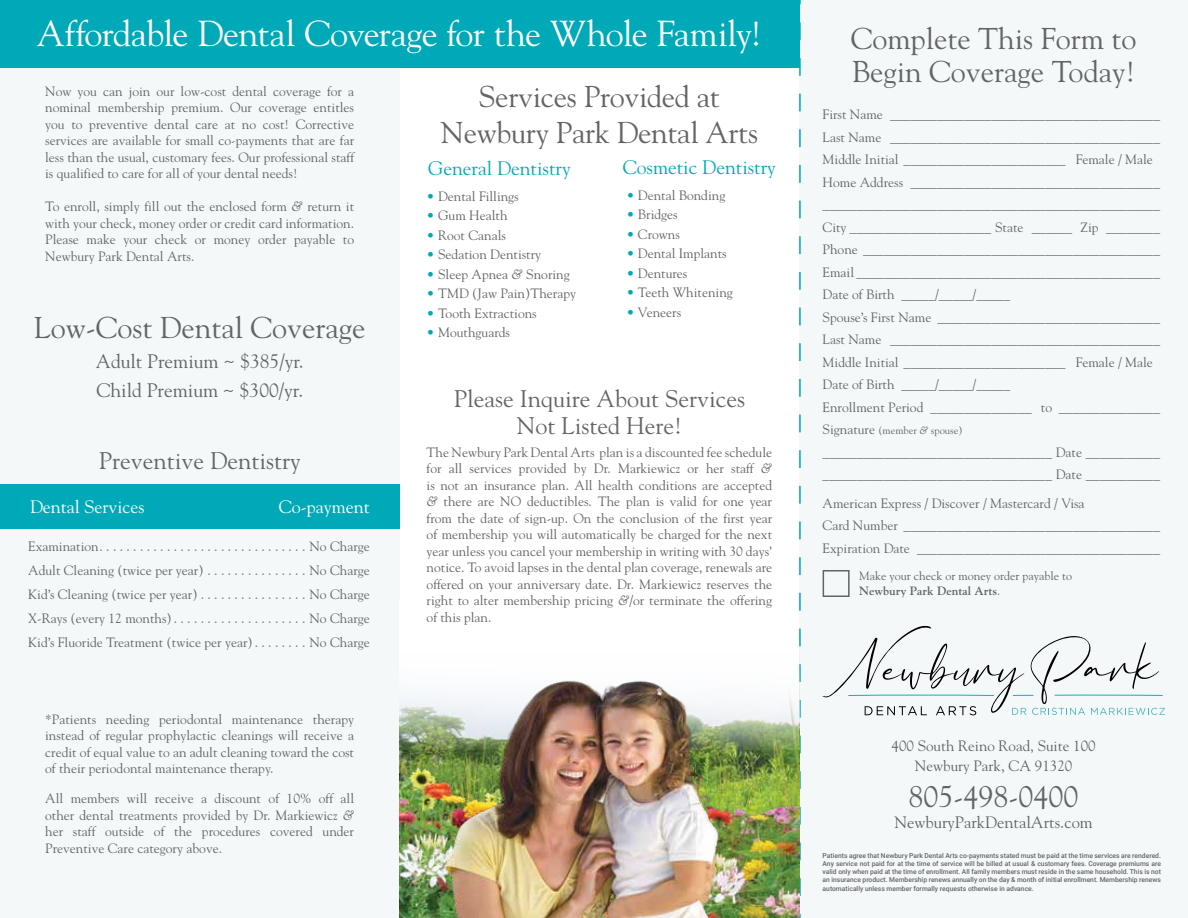
<style>
.page{position:relative;width:1188px;height:918px;background:#fff}
.page>*{position:absolute;margin:0;border:0;box-sizing:border-box;transform-origin:0 0}
.t1{font:36px "Goudy Std";letter-spacing:-.02em;color:#fff}
.t2{font:30px/33px "Goudy Std";color:#636466}
.t3{font:24px/27px "Goudy Std";color:#636466;text-align:center}
.t4{font:19.5px/30px "Goudy Std";color:#636466}
.t5{font:19.5px "Goudy Std";color:#00a9b7}
.t6{font:18px "Goudy Std";color:#fff}
.t7{font:16.5px "Goudy Std";color:#636466}
.t8{font:15px/19.8px "Goudy Std";color:#636466;text-align:center}
.t9{font:13.5px/16.5px "Goudy Std";color:#636466;text-align:justify}
.t10{font:12px/14.4px "Goudy Std";color:#636466}
.t11{font:10.5px "Goudy Std";color:#636466}
.t12{font:500 6.75px/8.1px "Roboto";color:#636466;text-align:justify}
.s1{font-style:italic}
.s2{color:#00a9b7}
.s3{font-size:13.5px}
.s4{font-weight:700}
</style>
<div class="page">
<div style="left:799px;top:0;width:389px;height:918px;background:#f5f8f9"></div>
<div style="left:0;top:0;width:400px;height:918px;background:#f5f8f9"></div>
<div style="left:823px;top:570px;width:27px;height:27px;border:2px solid #636466"></div>
<div style="left:0;top:484px;width:400px;height:45px;background:#00a9b7"></div>
<svg style="left:799px;top:0;width:2px;height:918px"></svg>
<img style="left:400px;top:750px;width:399px;height:168px">
<img style="left:428px;top:680px;width:332px;height:238px">
<div style="left:0;top:0;width:799px;height:68px;background:#00a9b7"></div>
<svg style="left:822px;top:626px;width:343px;height:89px"></svg>
<h1 class="t1" style="left:37px;top:12px;width:727px">Affordable Dental Coverage for the Whole Family!</h1>
<p class="t9" style="left:45px;top:83px;width:310px">Now you can join our low-cost dental coverage for a nominal membership premium. Our coverage entitles you to preventive dental care at no cost! Corrective services are available for small co-payments that are far less than the usual, customary fees. Our professional staff is qualified to care for all of your dental needs!</p>
<p class="t9" style="left:45px;top:198px;width:310px">To enroll, simply fill out the enclosed form <span class="s1">&amp;</span> return it with your check, money order or credit card information.<br>Please make your check or money order payable to Newbury Park Dental Arts.</p>
<h2 class="t2" style="left:34px;top:310px;width:333px">Low-Cost Dental Coverage</h2>
<h3 class="t4" style="left:96px;top:346px;width:209px">Adult Premium ~ $385/yr.<br>Child Premium ~ $300/yr.</h3>
<h3 class="t3" style="left:99px;top:447px;width:203px">Preventive Dentistry</h3>
<h3 class="t6" style="left:30px;top:496px;width:116px">Dental Services</h3>
<h3 class="t6" style="left:279px;top:496px;width:92px">Co-payment</h3>
<p class="t9" style="left:28px;top:538px;width:75px">Examination................................</p>
<p class="t9" style="left:309px;top:538px;width:62px">No Charge</p>
<p class="t9" style="left:28px;top:562px;width:181px">Adult Cleaning (twice per year)................</p>
<p class="t9" style="left:309px;top:562px;width:62px">No Charge</p>
<p class="t9" style="left:28px;top:586px;width:174px">Kid’s Cleaning (twice per year).................</p>
<p class="t9" style="left:309px;top:586px;width:62px">No Charge</p>
<p class="t9" style="left:28px;top:610px;width:148px">X-Rays (every 12 months).....................</p>
<p class="t9" style="left:309px;top:610px;width:62px">No Charge</p>
<p class="t9" style="left:28px;top:634px;width:229px">Kid’s Fluoride Treatment (twice per year).........</p>
<p class="t9" style="left:309px;top:634px;width:62px">No Charge</p>
<p class="t9" style="left:45px;top:710px;width:310px">*Patients needing periodontal maintenance therapy instead of regular prophylactic cleanings will receive a credit of equal value to an adult cleaning toward the cost of their periodontal maintenance therapy.</p>
<p class="t9" style="left:45px;top:790px;width:310px">All members will receive a discount of 10% off all other dental treatments provided by Dr. Markiewicz <span class="s1">&amp; </span>her staff outside of the procedures covered under Preventive Care category above.</p>
<h2 class="t2" style="left:441px;top:79px;width:319px;line-height:36px;text-align:center">Services Provided at<br>Newbury Park Dental Arts</h2>
<h3 class="t5" style="left:428px;top:156px;width:144px">General Dentistry</h3>
<p class="t9" style="left:427px;top:188px;width:94px"><span class="s2">•</span> Dental Fillings</p>
<p class="t9" style="left:427px;top:207px;width:82px"><span class="s2">•</span> Gum Health</p>
<p class="t9" style="left:427px;top:227px;width:81px"><span class="s2">•</span> Root Canals</p>
<p class="t9" style="left:427px;top:246px;width:116px"><span class="s2">•</span> Sedation Dentistry</p>
<p class="t9" style="left:427px;top:266px;width:145px"><span class="s2">•</span> Sleep Apnea <span class="s1">&amp;</span> Snoring</p>
<p class="t9" style="left:427px;top:285px;width:151px"><span class="s2">•</span> TMD (Jaw Pain)Therapy</p>
<p class="t9" style="left:427px;top:305px;width:112px"><span class="s2">•</span> Tooth Extractions</p>
<p class="t9" style="left:427px;top:324px;width:85px"><span class="s2">•</span> Mouthguards</p>
<h3 class="t5" style="left:623px;top:155px;width:155px">Cosmetic Dentistry</h3>
<p class="t9" style="left:626px;top:187px;width:100px"><span class="s2">•</span> Dental Bonding</p>
<p class="t9" style="left:626px;top:206px;width:53px"><span class="s2">•</span> Bridges</p>
<p class="t9" style="left:626px;top:226px;width:55px"><span class="s2">•</span> Crowns</p>
<p class="t9" style="left:626px;top:245px;width:102px"><span class="s2">•</span> Dental Implants</p>
<p class="t9" style="left:626px;top:265px;width:63px"><span class="s2">•</span> Dentures</p>
<p class="t9" style="left:626px;top:284px;width:108px"><span class="s2">•</span> Teeth Whitening</p>
<p class="t9" style="left:626px;top:304px;width:56px"><span class="s2">•</span> Veneers</p>
<h3 class="t3" style="left:454px;top:385px;width:293px">Please Inquire About Services<br>Not Listed Here!</h3>
<p class="t9" style="left:427px;top:444px;width:347px">The Newbury Park Dental Arts plan is a discounted fee schedule for all services provided by Dr. Markiewicz or her staff <span class="s1">&amp; </span>is not an insurance plan. All health conditions are accepted <span class="s1">&amp;</span> there are NO deductibles. The plan is valid for one year from the date of sign-up. On the conclusion of the first year of membership you will automatically be charged for the next year unless you cancel your membership in writing with 30 days’ notice. To avoid lapses in the dental plan coverage, renewals are offered on your anniversary date. Dr. Markiewicz reserves the right to alter membership pricing <span class="s1">&amp;</span>/or terminate the offering of this plan.</p>
<h2 class="t2" style="left:851px;top:21px;width:287px">Complete This Form to<br>Begin Coverage Today!</h2>
<p class="t9" style="left:823px;top:103px;width:339px;line-height:22.5px;text-align:left">First Name ________________________________________ Last Name ________________________________________ Middle Initial ________________________ Female / Male Home Address _____________________________________ __________________________________________________ City _____________________ State ______ Zip ________ Phone ____________________________________________ Email _____________________________________________ Date of Birth _____/_____/_____<br>Spouse’s First Name _________________________________ Last Name ________________________________________ Middle Initial ________________________ Female / Male Date of Birth _____/_____/_____<br>Enrollment Period _______________ to _______________</p>
<p class="t11" style="left:823px;top:424px;width:141px"><span class="s3">Signature</span> (member <span class="s1">&amp;</span> spouse)</p>
<p class="t9" style="left:823px;top:441px;width:339px;line-height:22.5px">__________________________________ Date ___________ __________________________________ Date ___________</p>
<p class="t9" style="left:823px;top:492px;width:339px;line-height:22.5px;text-align:left">American Express / Discover / Mastercard / Visa<br>Card Number ______________________________________<br>Expiration Date ____________________________________</p>
<p class="t10" style="left:859px;top:569px;width:214px">Make your check or money order payable to<br><span class="s4">Newbury Park Dental Arts</span>.</p>
<p class="t8" style="left:892px;top:736px;width:206px">400 South Reino Road, Suite 100<br>Newbury Park, CA 91320</p>
<h2 class="t2" style="left:909px;top:780px;width:171px">805-498-0400</h2>
<p class="t7" style="left:894px;top:812px;width:200px">NewburyParkDentalArts.com</p>
<p class="t12" style="left:823px;top:851px;width:340px">Patients agree that Newbury Park Dental Arts co-payments stated must be paid at the time services are rendered.<br>Any service not paid for at the time of service will be billed at usual &amp; customary fees. Coverage premiums are valid only when paid at the time of enrollment. All family members must reside in the same household. This is not an insurance product. Membership renews annually on the day &amp; month of initial enrollment. Membership renews automatically unless member formally requests otherwise in advance.</p>
</div>
